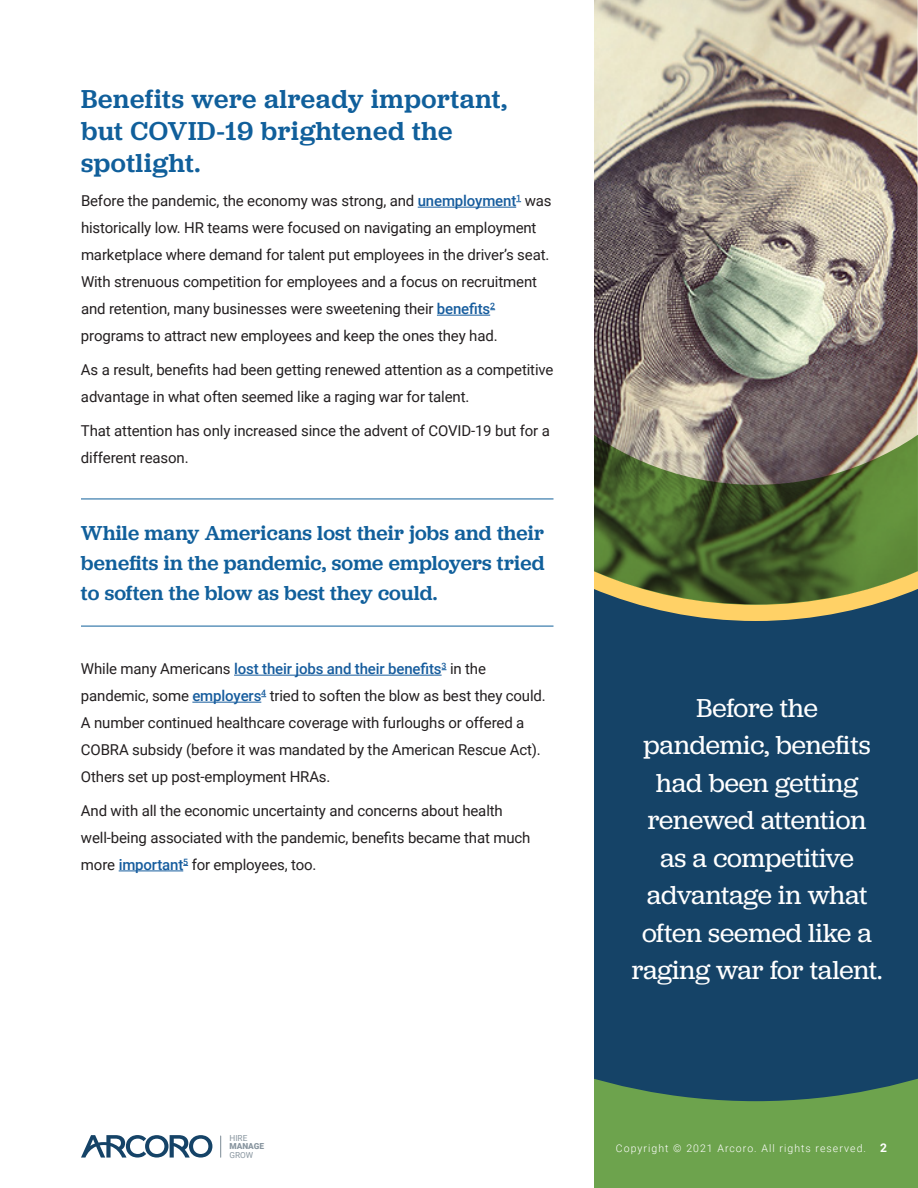
<style>
.page{position:relative;width:918px;height:1188px;background:#fff}
.page>*{position:absolute;margin:0;border:0;box-sizing:border-box;transform-origin:0 0}
.side_bar{font:27px/37.5px "Jubilat";letter-spacing:-.005em;color:#fff;text-align:center}
.Blue_Section_Header{font:500 27px/32.4px "Jubilat";letter-spacing:.025em;color:#105f9b}
.pull_quote{font:500 21px/30px "Jubilat";letter-spacing:.01em;color:#105f9b;text-align:justify}
.Body_Style_1{font:15px/27px "Roboto";letter-spacing:-.01em;color:#231f20}
.t1{font:300 10.5px "Roboto";letter-spacing:.1em;color:#fff}
.t2{font:8.25px "Roboto";color:#8996a0}
.t3{font:900 8.25px "Roboto";color:#8996a0}
.s1{font-weight:500;color:#175d9e}
.s2{font-weight:700;font-size:12px}
</style>
<div class="page">
<div style="left:594px;top:1101px;width:324px;height:87px;background:#6da34d"></div>
<div style="left:594px;top:621px;width:324px;height:480px;background:#154367"></div>
<svg style="left:594px;top:605px;width:324px;height:16px;background:#848666"></svg>
<img style="left:594px;top:0;width:324px;height:605px">
<svg style="left:220px;top:1136px;width:1px;height:21px"></svg>
<svg style="left:81px;top:1135px;width:131px;height:23px"></svg>
<hr style="left:418px;top:207px;width:98px;height:1px;background:#175d9e">
<hr style="left:437px;top:315px;width:53px;height:1px;background:#175d9e">
<hr style="left:81px;top:626px;width:473px;height:1px;background:#105f9b">
<hr style="left:81px;top:499px;width:473px;height:1px;background:#105f9b">
<hr style="left:234px;top:675px;width:208px;height:1px;background:#175d9e">
<hr style="left:192px;top:702px;width:69px;height:1px;background:#175d9e">
<hr style="left:119px;top:871px;width:64px;height:1px;background:#175d9e">
<p class="Blue_Section_Header" style="left:81px;top:81px;width:428px">Benefits were already important, but COVID-19 brightened the spotlight.</p>
<p class="Body_Style_1" style="left:81px;top:187px;width:472px">Before the pandemic, the economy was strong, and <span class="s1">unemployment</span><sup>1</sup> was historically low. HR teams were focused on navigating an employment marketplace where demand for talent put employees in the driver’s seat.<br>With strenuous competition for employees and a focus on recruitment and retention, many businesses were sweetening their <span class="s1">benefits</span><sup>2 </sup>programs to attract new employees and keep the ones they had.</p>
<p class="Body_Style_1" style="left:81px;top:355px;width:474px">As a result, benefits had been getting renewed attention as a competitive advantage in what often seemed like a raging war for talent.</p>
<p class="Body_Style_1" style="left:81px;top:416px;width:470px">That attention has only increased since the advent of COVID-19 but for a different reason.</p>
<p class="pull_quote" style="left:81px;top:517px;width:465px">While many Americans lost their jobs and their benefits in the pandemic, some employers tried to soften the blow as best they could.</p>
<p class="Body_Style_1" style="left:81px;top:655px;width:466px">While many Americans <span class="s1">lost their jobs and their benefits</span><sup>3</sup> in the pandemic, some <span class="s1">employers</span><sup>4</sup> tried to soften the blow as best they could.<br>A number continued healthcare coverage with furloughs or offered a COBRA subsidy (before it was mandated by the American Rescue Act).<br>Others set up post-employment HRAs.</p>
<p class="Body_Style_1" style="left:81px;top:796px;width:451px">And with all the economic uncertainty and concerns about health well-being associated with the pandemic, benefits became that much more <span class="s1">important</span><sup>5</sup> for employees, too.</p>
<p class="t2" style="left:229px;top:1132px;width:19px">HIRE</p>
<p class="t3" style="left:229px;top:1141px;width:36px">MANAGE</p>
<p class="t2" style="left:229px;top:1149px;width:25px">GROW</p>
<p class="side_bar" style="left:632px;top:688px;width:252px">Before the pandemic, benefits had been getting renewed attention as a competitive advantage in what often seemed like a raging war for talent.</p>
<p class="t1" style="left:616px;top:1141px;width:273px">Copyright © 2021 Arcoro. All rights reserved. <span class="s2">2</span></p>
</div>
